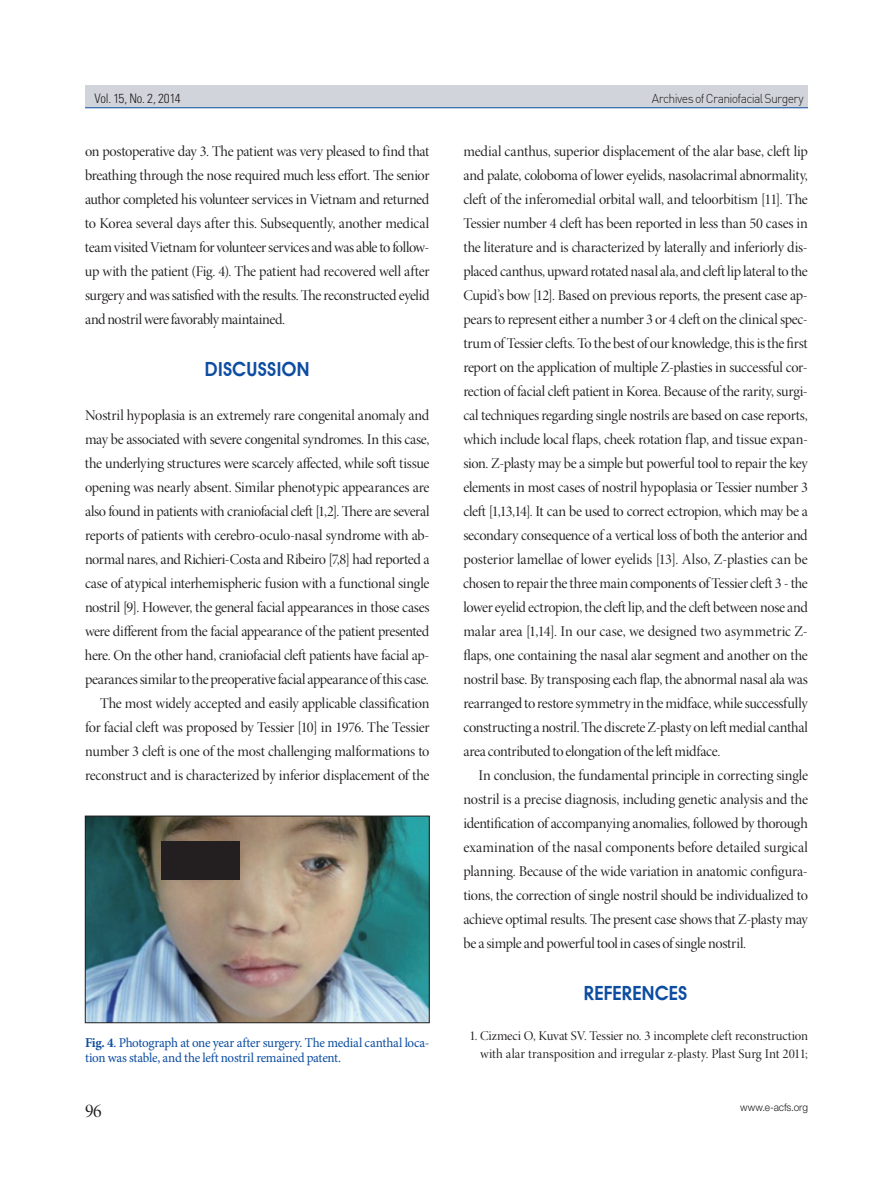
<style>
.page{position:relative;width:893px;height:1191px;background:#fff}
.page>*{position:absolute;margin:0;border:0;box-sizing:border-box;transform-origin:0 0}
.t1{font:19.5px "Minion Pro Disp";color:#231f20;scale:.96 1}
.t2{font:18.75px "H Ywul B";letter-spacing:-.025em;color:#0d4da1;scale:.96 1}
.t3{font:15px/24px "Minion Pro Disp";letter-spacing:-.02em;color:#231f20;text-align:justify}
.t4{font:13.5px/18px "Minion Pro Disp";letter-spacing:-.005em;color:#231f20;text-align:right}
.t5{font:13.5px/15px "Minion Pro";letter-spacing:-.025em;color:#0d4da1}
.t6{font:300 condensed 13.05px "Univers";letter-spacing:-.015em;color:#231f20;scale:.96 1}
.t7{font:300 12.75px "DIN";letter-spacing:-.055em;color:#231f20;scale:.96 1}
.t8{font:300 10.5px "Helvetica Neue";letter-spacing:-.005em;color:#231f20;scale:.96 1}
.s1{font-weight:700}
</style>
<div class="page">
<div style="left:85px;top:85px;width:723px;height:22px;background:#d2d4dc"></div>
<hr style="left:85px;top:107px;width:723px;height:1px;background:#0d4da1">
<img style="left:87px;top:818px;width:340px;height:203px">
<div style="left:85px;top:816px;width:344px;height:207px;border:1px solid #231f20"></div>
<div style="left:162px;top:841px;width:78px;height:38px;background:#231f20"></div>
<p class="t6" style="left:95px;top:91px;width:91px">Vol. 15, No. 2, 2014</p>
<p class="t7" style="left:652px;top:90px;width:160px">Archives of Craniofacial Surgery</p>
<p class="t3" style="left:85px;top:140px;width:346px">on postoperative day 3. The patient was very pleased to find that breathing through the nose required much less effort. The senior author completed his volunteer services in Vietnam and returned to Korea several days after this. Subsequently, another medical team visited Vietnam for volunteer services and was able to follow&shy;up with the patient (Fig. 4). The patient had recovered well after surgery and was satisfied with the results. The reconstructed eyelid andnostrilwerefavorablymaintained.</p>
<p class="t2" style="left:205px;top:360px;width:111px">DISCUSSION</p>
<p class="t3" style="left:85px;top:404px;width:346px;text-align:right">Nostril hypoplasia is an extremely rare congenital anomaly and may be associated with severe congenital syndromes. In this case, the underlying structures were scarcely affected, while soft tissue opening was nearly absent. Similar phenotypic appearances are also found in patients with craniofacial cleft [1,2]. There are several reports of patients with cerebro-oculo-nasal syndrome with ab&shy;normal nares, and Richieri-Costa and Ribeiro [7,8] had reported a case of atypical interhemispheric fusion with a functional single nostril [9]. However, the general facial appearances in those cases were different from the facial appearance of the patient presented here. On the other hand, craniofacial cleft patients have facial ap&shy;pearancessimilartothepreoperativefacial appearanceofthiscase.<br>The most widely accepted and easily applicable classification for facial cleft was proposed by Tessier [10] in 1976. The Tessier number 3 cleft is one of the most challenging malformations to reconstruct and is characterized by inferior displacement of the</p>
<p class="t5" style="left:85px;top:1035px;width:346px"><span class="s1">Fig. 4</span>. Photograph at one year after surgery. The medial canthal loca&shy;tion was stable, and the left nostril remained patent.</p>
<h1 class="t1" style="left:85px;top:1099px;width:19px">96</h1>
<p class="t3" style="left:463px;top:140px;width:346px">medial canthus, superior displacement of the alar base, cleft lip and palate, coloboma of lower eyelids, nasolacrimal abnormality, cleft of the inferomedial orbital wall, and teloorbitism [11]. The Tessier number 4 cleft has been reported in less than 50 cases in the literature and is characterized by laterally and inferiorly dis&shy;placed canthus, upward rotated nasal ala, and cleftlip lateralto the Cupid’s bow [12]. Based on previous reports, the present case ap&shy;pears to represent either a number 3 or 4 cleft on the clinical spec&shy;trum of Tessier clefts. To the best of our knowledge, this is the first report on the application of multiple Z-plasties in successful cor&shy;rection of facial cleft patient in Korea. Because of the rarity, surgi&shy;cal techniques regarding single nostrils are based on case reports, which include local flaps, cheek rotation flap, and tissue expan&shy;sion. Z-plasty may be a simple but powerful tool to repair the key elements in most cases of nostril hypoplasia or Tessier number 3 cleft [1,13,14]. It can be used to correct ectropion, which may be a secondary consequence of a vertical loss of both the anterior and posterior lamellae of lower eyelids [13]. Also, Z-plasties can be chosen to repair the three main components of Tessier cleft 3 - the lower eyelid ectropion, the cleft lip, and the cleft between nose and malar area [1,14]. In our case, we designed two asymmetric Z&shy;flaps, one containing the nasal alar segment and another on the nostril base. By transposing each flap, the abnormal nasal ala was rearranged to restoresymmetry in themidface,whilesuccessfully constructing a nostril.The discreteZ-plasty on leftmedialcanthal area contributed to elongation oftheleftmidface.</p>
<p class="t3" style="left:463px;top:764px;width:346px;text-indent:15px">In conclusion, the fundamental principle in correcting single nostril is a precise diagnosis, including genetic analysis and the identification of accompanying anomalies, followed by thorough examination of the nasal components before detailed surgical planning. Because of the wide variation in anatomic configura&shy;tions, the correction of single nostril should be individualized to achieve optimal results. The present case shows that Z-plasty may be a simple and powerfultool in cases ofsingle nostril.</p>
<p class="t2" style="left:584px;top:984px;width:110px">REFERENCES</p>
<p class="t4" style="left:469px;top:1027px;width:340px">1. Cizmeci O, Kuvat SV. Tessier no. 3 incomplete cleft reconstruction with alar transposition and irregular z-plasty. Plast Surg Int 2011;</p>
<p class="t8" style="left:740px;top:1100px;width:72px">www.e-acfs.org</p>
</div>
